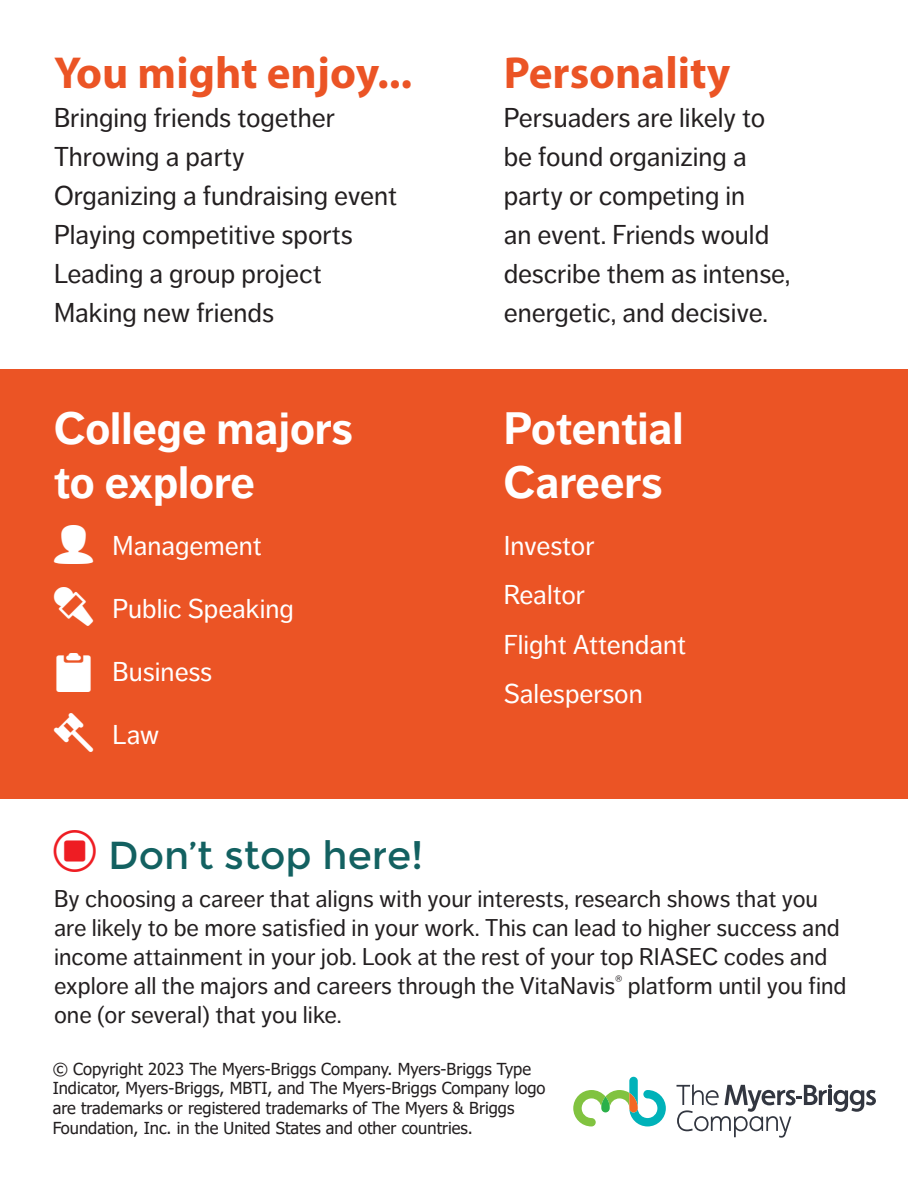
<style>
.page{position:relative;width:908px;height:1188px;background:#fff}
.page>*{position:absolute;margin:0;border:0;box-sizing:border-box;transform-origin:0 0}
.t1{font:700 45px/54px "Dagny Pro";color:#fff}
.t2{font:700 45px "Myriad Pro";color:#eb5425}
.t3{font:42px "Web Hosting Hub Glyphs";color:#ee1d23}
.t4{font:39px "Web Hosting Hub Glyphs";color:#fff}
.t5{font:27px/39px "Dagny Pro";color:#231f20}
.t6{font:27px "Dagny Pro";color:#fff}
.t7{font:24px/28.8px "Dagny Pro";color:#231f20}
.t8{font:16.5px/19.8px "Tahoma";color:#231f20}
.s1{font-family:"Montserrat";font-size:39px;color:#136161}
</style>
<div class="page">
<div style="left:0;top:369px;width:907px;height:430px;background:#eb5425"></div>
<svg style="left:573px;top:1077px;width:92px;height:49px"></svg>
<svg style="left:676px;top:1084px;width:199px;height:54px"></svg>
<p class="t2" style="left:54px;top:43px;width:359px">You might enjoy...</p>
<p class="t5" style="left:54px;top:98px;width:282px">Bringing friends together</p>
<p class="t5" style="left:54px;top:137px;width:192px">Throwing a party</p>
<p class="t5" style="left:54px;top:176px;width:344px">Organizing a fundraising event</p>
<p class="t5" style="left:54px;top:215px;width:300px">Playing competitive sports</p>
<p class="t5" style="left:54px;top:254px;width:269px">Leading a group project</p>
<p class="t5" style="left:54px;top:293px;width:221px">Making new friends</p>
<p class="t2" style="left:503px;top:43px;width:228px">Personality</p>
<p class="t5" style="left:503px;top:98px;width:288px">Persuaders are likely to be found organizing a party or competing in<br>an event. Friends would describe them as intense, energetic, and decisive.</p>
<p class="t1" style="left:54px;top:402px;width:300px">College majors to explore</p>
<p class="t1" style="left:503px;top:402px;width:181px">Potential<br>Careers</p>
<p class="t4" style="left:54px;top:528px;width:40px">USER</p>
<p class="t4" style="left:54px;top:590px;width:41px">MICROPHONETHREE</p>
<p class="t4" style="left:54px;top:655px;width:40px">PASTE</p>
<p class="t4" style="left:54px;top:716px;width:40px">LAW</p>
<p class="t6" style="left:113px;top:530px;width:150px">Management</p>
<p class="t6" style="left:113px;top:593px;width:183px">Public Speaking</p>
<p class="t6" style="left:113px;top:656px;width:101px">Business</p>
<p class="t6" style="left:113px;top:719px;width:48px">Law</p>
<p class="t3" style="left:54px;top:833px;width:370px">CIRCLESTOPEMPTY <span class="s1">Don’t stop here!</span></p>
<p class="t6" style="left:503px;top:530px;width:92px">Investor</p>
<p class="t6" style="left:503px;top:580px;width:83px">Realtor</p>
<p class="t6" style="left:503px;top:629px;width:184px">Flight Attendant</p>
<p class="t6" style="left:503px;top:679px;width:140px">Salesperson</p>
<p class="t7" style="left:54px;top:885px;width:793px">By choosing a career that aligns with your interests, research shows that you are likely to be more satisfied in your work. This can lead to higher success and income attainment in your job. Look at the rest of your top RIASEC codes and explore all the majors and careers through the VitaNavis<sup>®</sup> platform until you find one (or several) that you like.</p>
<p class="t8" style="left:53px;top:1060px;width:494px">© Copyright 2023 The Myers-Briggs Company. Myers-Briggs Type Indicator, Myers-Briggs, MBTI, and The Myers-Briggs Company logo are trademarks or registered trademarks of The Myers &amp; Briggs Foundation, Inc. in the United States and other countries.</p>
</div>
